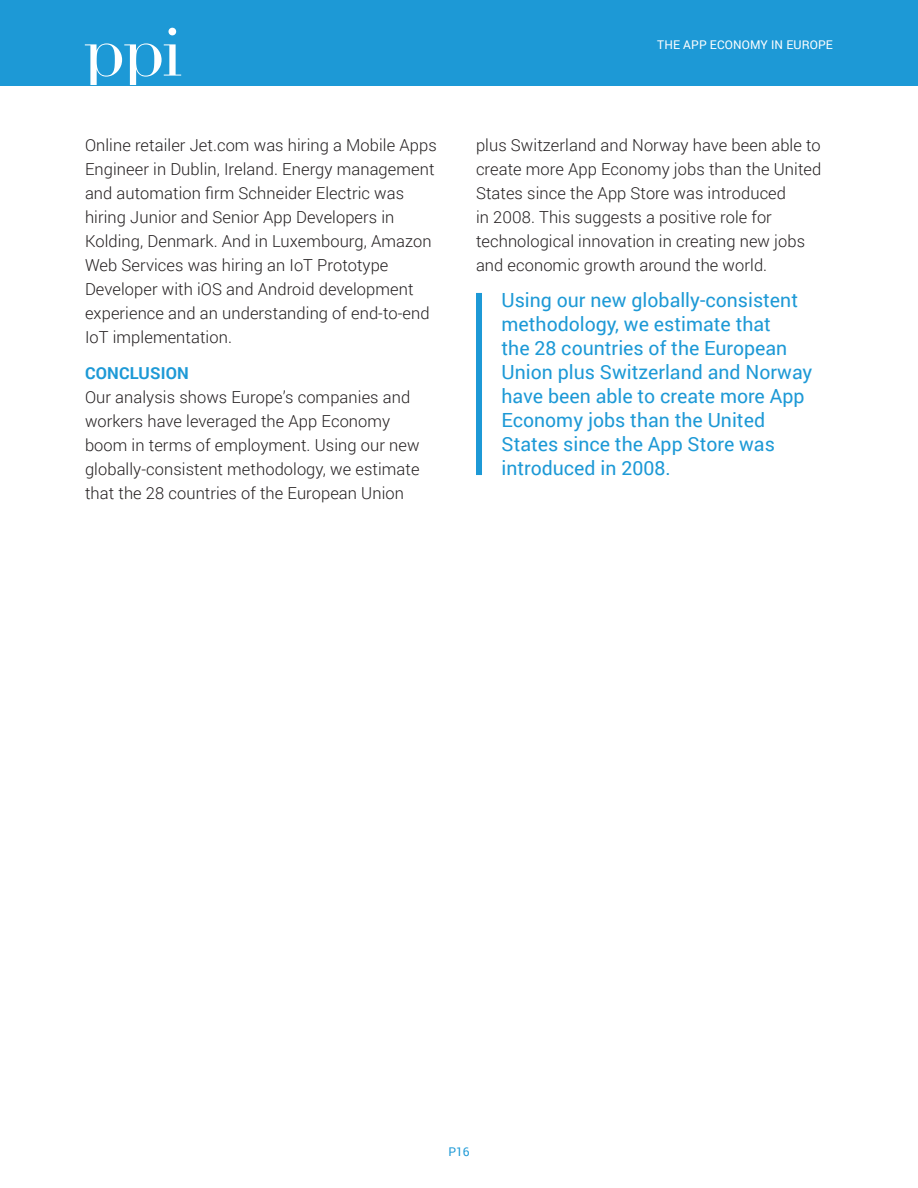
<style>
.page{position:relative;width:918px;height:1188px;background:#fff}
.page>*{position:absolute;margin:0;border:0;box-sizing:border-box;transform-origin:0 0}
.Quote_-_Roboto{font:19.5px/24px "Roboto";color:#1d99d6}
.Body_Copy{font:300 16.5px/24px "Roboto";letter-spacing:.005em;color:#231f20}
.H2_-_Section_Title{font:700 16.5px "Roboto";letter-spacing:.01em;color:#1d99d6}
.t1{font:12px "Roboto";letter-spacing:.01em;color:#fff}
.t2{font:12px "Roboto";color:#1d99d6}
</style>
<div class="page">
<div style="left:0;top:0;width:918px;height:85px;background:#1d99d6"></div>
<svg style="left:168px;top:28px;width:8px;height:7px"></svg>
<svg style="left:85px;top:43px;width:96px;height:42px"></svg>
<div style="left:476px;top:293px;width:6px;height:182px;background:#1d99d6"></div>
<p class="Body_Copy" style="left:85px;top:133px;width:353px">Online retailer Jet.com was hiring a Mobile Apps Engineer in Dublin, Ireland. Energy management and automation firm Schneider Electric was hiring Junior and Senior App Developers in Kolding, Denmark. And in Luxembourg, Amazon Web Services was hiring an IoT Prototype Developer with iOS and Android development experience and an understanding of end-to-end IoT implementation.</p>
<p class="H2_-_Section_Title" style="left:85px;top:362px;width:105px">CONCLUSION</p>
<p class="Body_Copy" style="left:85px;top:385px;width:336px">Our analysis shows Europe’s companies and workers have leveraged the App Economy boom in terms of employment. Using our new globally-consistent methodology, we estimate that the 28 countries of the European Union</p>
<p class="t1" style="left:657px;top:36px;width:177px">THE APP ECONOMY IN EUROPE</p>
<p class="Body_Copy" style="left:476px;top:133px;width:347px">plus Switzerland and Norway have been able to create more App Economy jobs than the United States since the App Store was introduced<br>in 2008. This suggests a positive role for technological innovation in creating new jobs and economic growth around the world.</p>
<p class="Quote_-_Roboto" style="left:502px;top:287px;width:312px">Using our new globally-consistent methodology, we estimate that<br>the 28 countries of the European<br>Union plus Switzerland and Norway have been able to create more App<br>Economy jobs than the United<br>States since the App Store was introduced in 2008.</p>
<p class="t2" style="left:448px;top:1143px;width:23px">P16</p>
</div>
